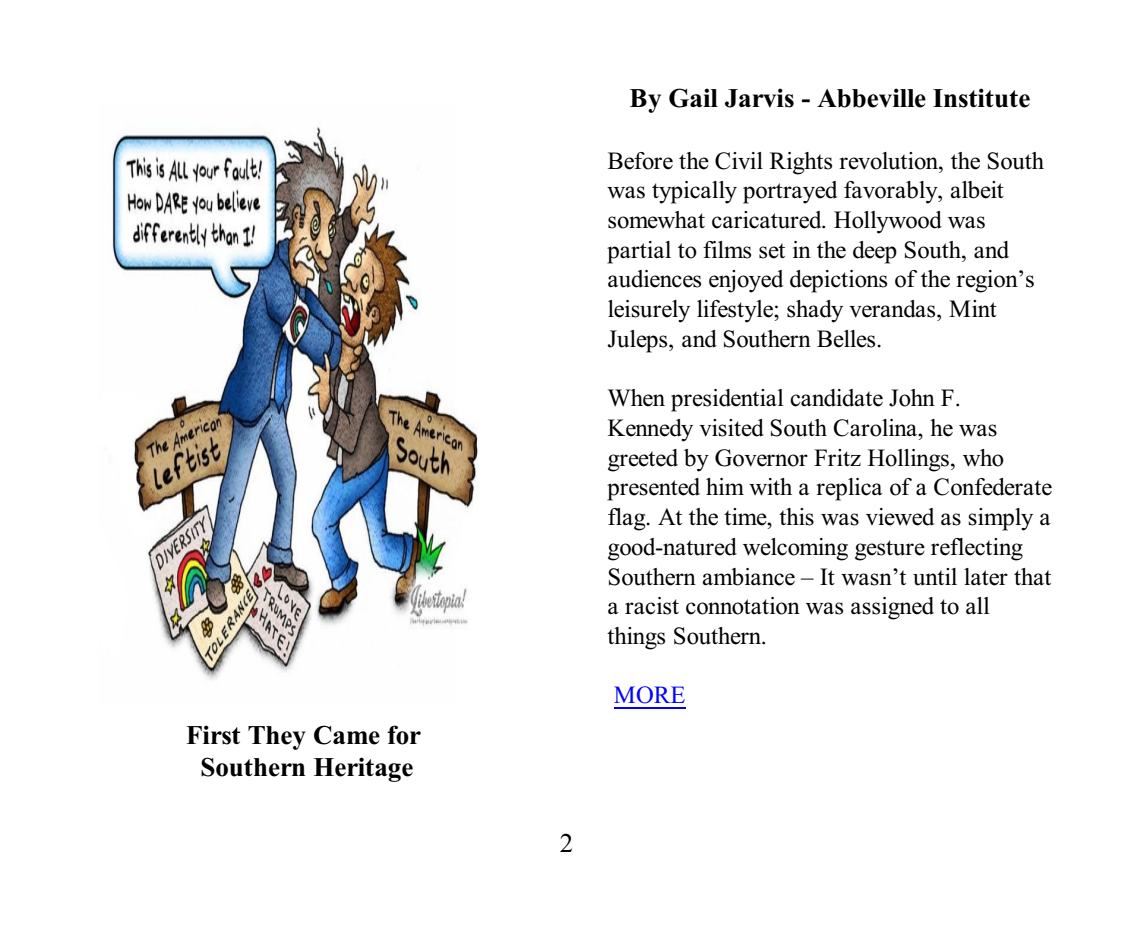
<style>
.page{position:relative;width:1134px;height:940px;background:#fff}
.page>*{position:absolute;margin:0;border:0;box-sizing:border-box;transform-origin:0 0}
.t1{font:700 27px/31.9px "Times New Roman";color:#000;text-align:center}
.t2{font:27px "Times New Roman";color:#000}
.t3{font:24.75px/29.7px "Times New Roman";letter-spacing:-.015em;color:#000}
.t4{font:24.75px "Times New Roman";color:#00f}
</style>
<div class="page">
<img style="left:112px;top:127px;width:366px;height:553px">
<hr style="left:614px;top:707px;width:72px;height:2px;background:#00f">
<p class="t1" style="left:186px;top:722px;width:236px">First They Came for<br>Southern Heritage</p>
<p class="t1" style="left:630px;top:85px;width:402px">By Gail Jarvis - Abbeville Institute</p>
<p class="t3" style="left:608px;top:148px;width:438px">Before the Civil Rights revolution, the South was typically portrayed favorably, albeit somewhat caricatured. Hollywood was partial to films set in the deep South, and audiences enjoyed depictions of the region’s leisurely lifestyle; shady verandas, Mint Juleps, and Southern Belles.</p>
<p class="t3" style="left:608px;top:385px;width:446px">When presidential candidate John F.<br>Kennedy visited South Carolina, he was greeted by Governor Fritz Hollings, who presented him with a replica of a Confederate flag. At the time, this was viewed as simply a good-natured welcoming gesture reflecting Southern ambiance – It wasn’t until later that a racist connotation was assigned to all things Southern.</p>
<p class="t4" style="left:614px;top:686px;width:73px">MORE</p>
<p class="t2" style="left:560px;top:833px;width:15px">2</p>
</div>
